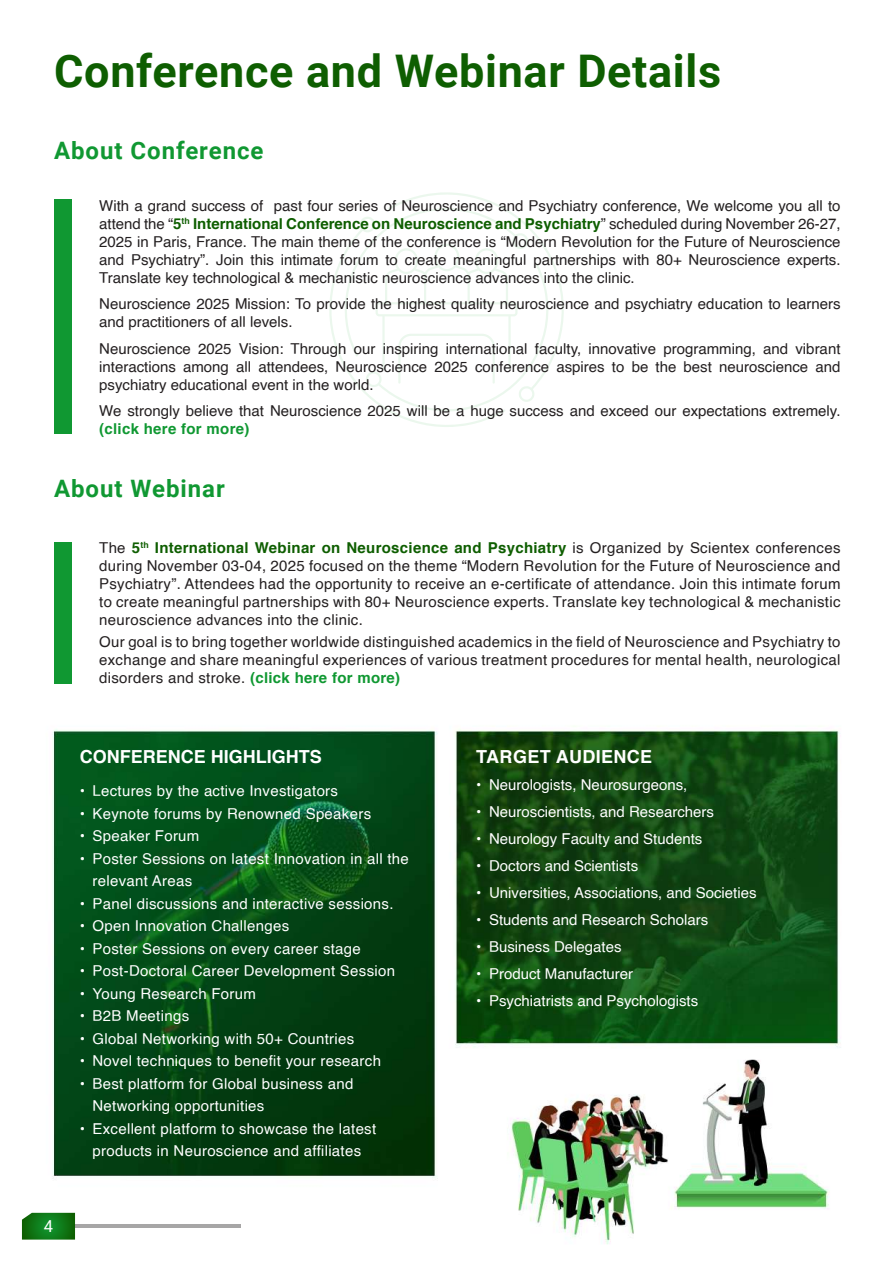
<style>
.page{position:relative;width:893px;height:1263px;background:#fff}
.page>*{position:absolute;margin:0;border:0;box-sizing:border-box;transform-origin:0 0}
.t1{font:700 45px "Roboto";letter-spacing:.015em;color:#0e5e01}
.t2{font:700 24px "Roboto";letter-spacing:.04em;color:#109832}
.t3{font:700 18px "Helvetica";color:#fff}
.t4{font:700 18px "Helvetica";letter-spacing:.02em;color:#fff}
.t5{font:16.5px "Roboto";color:#fff}
.t6{font:15px/18px "Helvetica";color:#231f20;text-align:justify}
.t7{font:15px/22.5px "Helvetica";letter-spacing:.02em;color:#fff}
.t8{font:15px "Helvetica";color:#fff}
.t9{font:700 15px "Helvetica";letter-spacing:.02em;color:#109832}
.s1{font-weight:700;color:#0e5e01}
.s2{font-weight:700;color:#109832}
</style>
<div class="page">
<img style="left:22px;top:199px;width:819px;height:1045px">
<div style="left:54px;top:200px;width:18px;height:234px;background:#109832"></div>
<div style="left:54px;top:542px;width:18px;height:141px;background:#109832"></div>
<svg style="left:328px;top:192px;width:237px;height:237px"></svg>
<svg style="left:22px;top:1213px;width:53px;height:26px"></svg>
<hr style="left:75px;top:1225px;width:165px;height:3px;background:#231f20">
<h1 class="t1" style="left:54px;top:39px;width:669px">Conference and Webinar Details</h1>
<h2 class="t2" style="left:54px;top:133px;width:211px">About Conference</h2>
<p class="t6" style="left:99px;top:197px;width:743px">With a grand success of past four series of Neuroscience and Psychiatry conference, We welcome you all to attend the “<span class="s1">5</span><sup>th</sup> <span class="s1">International Conference on Neuroscience and Psychiatry</span>” scheduled during November 26-27, 2025 in Paris, France. The main theme of the conference is “Modern Revolution for the Future of Neuroscience and Psychiatry”. Join this intimate forum to create meaningful partnerships with 80+ Neuroscience experts.<br>Translate key technological &amp; mechanistic neuroscience advances into the clinic.</p>
<p class="t6" style="left:99px;top:296px;width:743px">Neuroscience 2025 Mission: To provide the highest quality neuroscience and psychiatry education to learners and practitioners of all levels.</p>
<p class="t6" style="left:99px;top:340px;width:743px">Neuroscience 2025 Vision: Through our inspiring international faculty, innovative programming, and vibrant interactions among all attendees, Neuroscience 2025 conference aspires to be the best neuroscience and psychiatry educational event in the world.</p>
<p class="t6" style="left:99px;top:403px;width:743px">We strongly believe that Neuroscience 2025 will be a huge success and exceed our expectations extremely.</p>
<p class="t9" style="left:99px;top:417px;width:152px">(click here for more)</p>
<h2 class="t2" style="left:54px;top:472px;width:172px">About Webinar</h2>
<p class="t6" style="left:99px;top:539px;width:743px">The <span class="s1">5</span><sup>th</sup> <span class="s1">International Webinar on Neuroscience and Psychiatry</span> is Organized by Scientex conferences during November 03-04, 2025 focused on the theme “Modern Revolution for the Future of Neuroscience and Psychiatry”. Attendees had the opportunity to receive an e-certificate of attendance. Join this intimate forum to create meaningful partnerships with 80+ Neuroscience experts. Translate key technological &amp; mechanistic neuroscience advances into the clinic.</p>
<p class="t6" style="left:99px;top:633px;width:743px">Our goal is to bring together worldwide distinguished academics in the field of Neuroscience and Psychiatry to exchange and share meaningful experiences of various treatment procedures for mental health, neurological disorders and stroke. <span class="s2">(click here for more)</span></p>
<p class="t5" style="left:44px;top:1215px;width:11px">4</p>
<p class="t3" style="left:80px;top:743px;width:244px">CONFERENCE HIGHLIGHTS</p>
<p class="t7" style="left:80px;top:780px;width:260px">• Lectures by the active Investigators</p>
<p class="t7" style="left:80px;top:802px;width:293px">• Keynote forums by Renowned Speakers</p>
<p class="t7" style="left:80px;top:825px;width:121px">• Speaker Forum</p>
<p class="t7" style="left:92px;top:847px;width:318px;text-indent:-13px">• Poster Sessions on latest Innovation in all the relevant Areas</p>
<p class="t7" style="left:80px;top:892px;width:315px">• Panel discussions and interactive sessions.</p>
<p class="t7" style="left:80px;top:915px;width:211px">• Open Innovation Challenges</p>
<p class="t7" style="left:80px;top:937px;width:283px">• Poster Sessions on every career stage</p>
<p class="t7" style="left:80px;top:960px;width:317px">• Post-Doctoral Career Development Session</p>
<p class="t7" style="left:80px;top:982px;width:178px">• Young Research Forum</p>
<p class="t7" style="left:80px;top:1005px;width:111px">• B2B Meetings</p>
<p class="t7" style="left:80px;top:1027px;width:276px">• Global Networking with 50+ Countries</p>
<p class="t7" style="left:80px;top:1050px;width:303px">• Novel techniques to benefit your research</p>
<p class="t7" style="left:92px;top:1072px;width:262px;text-indent:-13px">• Best platform for Global business and<br>Networking opportunities</p>
<p class="t7" style="left:80px;top:1117px;width:298px;text-align:center">• Excellent platform to showcase the latest products in Neuroscience and affiliates</p>
<p class="t4" style="left:476px;top:743px;width:178px">TARGET AUDIENCE</p>
<p class="t8" style="left:476px;top:773px;width:213px">• Neurologists, Neurosurgeons,</p>
<p class="t8" style="left:476px;top:800px;width:239px">• Neuroscientists, and Researchers</p>
<p class="t8" style="left:476px;top:827px;width:228px">• Neurology Faculty and Students</p>
<p class="t8" style="left:476px;top:854px;width:163px">• Doctors and Scientists</p>
<p class="t8" style="left:476px;top:881px;width:282px">• Universities, Associations, and Societies</p>
<p class="t8" style="left:476px;top:908px;width:234px">• Students and Research Scholars</p>
<p class="t8" style="left:476px;top:935px;width:147px">• Business Delegates</p>
<p class="t8" style="left:476px;top:962px;width:158px">• Product Manufacturer</p>
<p class="t8" style="left:476px;top:989px;width:223px">• Psychiatrists and Psychologists</p>
</div>
